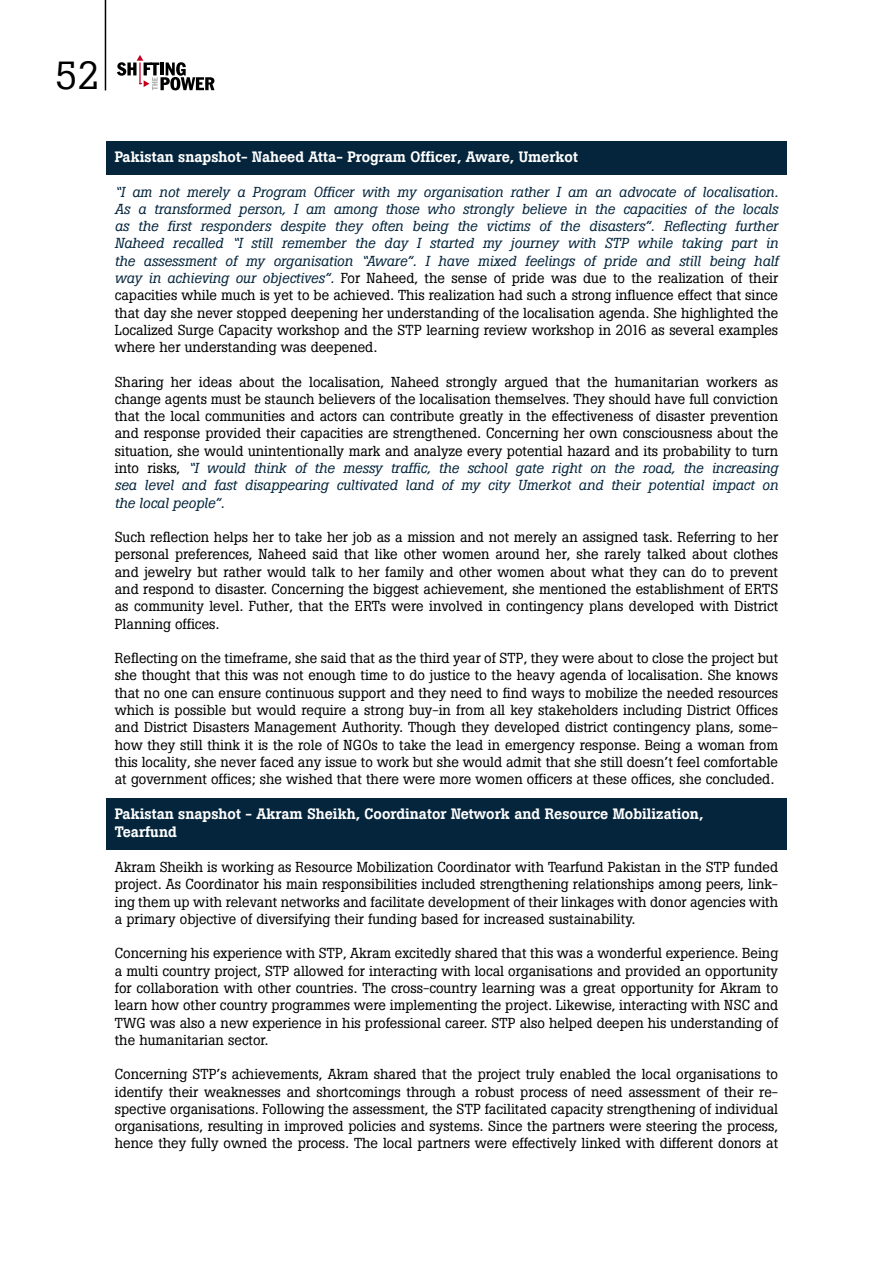
<style>
.page{position:relative;width:893px;height:1263px;background:#fff}
.page>*{position:absolute;margin:0;border:0;box-sizing:border-box;transform-origin:0 0}
.t1{font:39px "Boton";color:#000}
.t2{font:500 15px/18px "Boton";color:#fff}
.t3{font:14.4px/17.2px "Boton";color:#000;text-align:justify}
.t4{font:italic 14.4px/17.2px "Boton";color:#04253c;text-align:justify}
.s1{font-style:normal;color:#000}
.s2{font-style:italic;color:#04253c}
</style>
<div class="page">
<svg style="left:117px;top:55px;width:97px;height:35px"></svg>
<hr style="left:105px;top:0;width:1px;height:90px;background:#000">
<div style="left:106px;top:141px;width:681px;height:34px;background:#04253c"></div>
<div style="left:106px;top:798px;width:681px;height:51px;background:#04253c"></div>
<h1 class="t1" style="left:55px;top:52px;width:47px">52</h1>
<p class="t2" style="left:115px;top:148px;width:465px">Pakistan snapshot- Naheed Atta- Program Officer, Aware, Umerkot</p>
<p class="t4" style="left:115px;top:183px;width:665px">“I am not merely a Program Officer with my organisation rather I am an advocate of localisation.<br>As a transformed person, I am among those who strongly believe in the capacities of the locals as the first responders despite they often being the victims of the disasters”. Reflecting further Naheed recalled “I still remember the day I started my journey with STP while taking part in the assessment of my organisation “Aware”. I have mixed feelings of pride and still being half way in achieving our objectives”. <span class="s1">For Naheed, the sense of pride was due to the realization of their capacities while much is yet to be achieved. This realization had such a strong influence effect that since that day she never stopped deepening her understanding of the localisation agenda. She highlighted the Localized Surge Capacity workshop and the STP learning review workshop in 2016 as several examples where her understanding was deepened.</span></p>
<p class="t3" style="left:115px;top:373px;width:665px">Sharing her ideas about the localisation, Naheed strongly argued that the humanitarian workers as change agents must be staunch believers of the localisation themselves. They should have full conviction that the local communities and actors can contribute greatly in the effectiveness of disaster prevention and response provided their capacities are strengthened. Concerning her own consciousness about the situation, she would unintentionally mark and analyze every potential hazard and its probability to turn into risks, <span class="s2">“I would think of the messy traffic, the school gate right on the road, the increasing sea level and fast disappearing cultivated land of my city Umerkot and their potential impact on the local people”.</span></p>
<p class="t3" style="left:115px;top:528px;width:665px">Such reflection helps her to take her job as a mission and not merely an assigned task. Referring to her personal preferences, Naheed said that like other women around her, she rarely talked about clothes and jewelry but rather would talk to her family and other women about what they can do to prevent and respond to disaster. Concerning the biggest achievement, she mentioned the establishment of ERTS as community level. Futher, that the ERTs were involved in contingency plans developed with District Planning offices.</p>
<p class="t3" style="left:115px;top:649px;width:665px">Reflecting on the timeframe, she said that as the third year of STP, they were about to close the project but she thought that this was not enough time to do justice to the heavy agenda of localisation. She knows that no one can ensure continuous support and they need to find ways to mobilize the needed resources which is possible but would require a strong buy-in from all key stakeholders including District Offices and District Disasters Management Authority. Though they developed district contingency plans, some&shy;how they still think it is the role of NGOs to take the lead in emergency response. Being a woman from this locality, she never faced any issue to work but she would admit that she still doesn’t feel comfortable at government offices; she wished that there were more women officers at these offices, she concluded.</p>
<p class="t2" style="left:115px;top:805px;width:590px">Pakistan snapshot - Akram Sheikh, Coordinator Network and Resource Mobilization,<br>Tearfund</p>
<p class="t3" style="left:115px;top:858px;width:665px">Akram Sheikh is working as Resource Mobilization Coordinator with Tearfund Pakistan in the STP funded project. As Coordinator his main responsibilities included strengthening relationships among peers, link&shy;ing them up with relevant networks and facilitate development of their linkages with donor agencies with a primary objective of diversifying their funding based for increased sustainability.</p>
<p class="t3" style="left:115px;top:945px;width:665px">Concerning his experience with STP, Akram excitedly shared that this was a wonderful experience. Being a multi country project, STP allowed for interacting with local organisations and provided an opportunity for collaboration with other countries. The cross-country learning was a great opportunity for Akram to learn how other country programmes were implementing the project. Likewise, interacting with NSC and TWG was also a new experience in his professional career. STP also helped deepen his understanding of the humanitarian sector.</p>
<p class="t3" style="left:115px;top:1066px;width:665px">Concerning STP’s achievements, Akram shared that the project truly enabled the local organisations to identify their weaknesses and shortcomings through a robust process of need assessment of their re&shy;spective organisations. Following the assessment, the STP facilitated capacity strengthening of individual organisations, resulting in improved policies and systems. Since the partners were steering the process, hence they fully owned the process. The local partners were effectively linked with different donors at</p>
</div>
